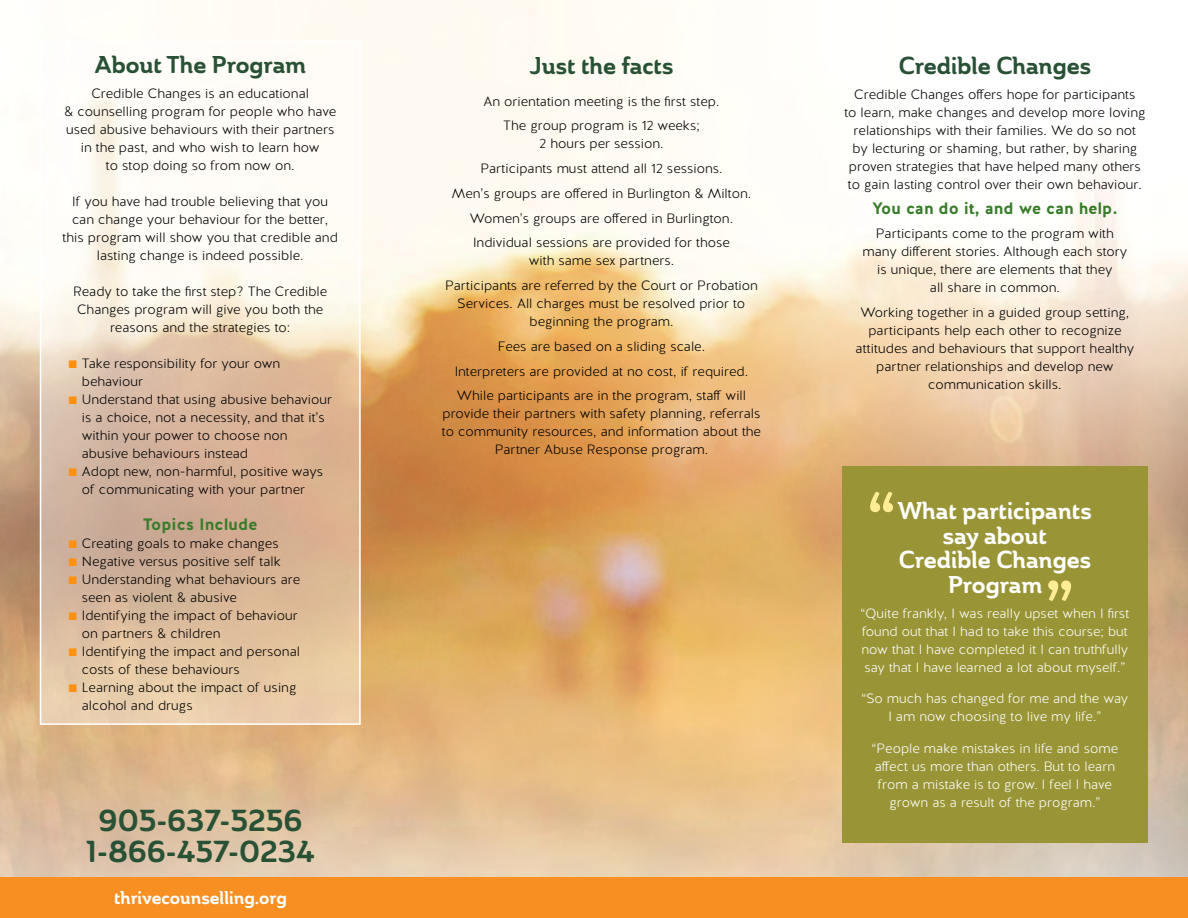
<style>
.page{position:relative;width:1188px;height:918px;background:#fff}
.page>*{position:absolute;margin:0;border:0;box-sizing:border-box;transform-origin:0 0}
.t1{font:30px/31.5px "Ainslie Nor Bol";color:#285135;text-align:center}
.t2{font:24px/24.8px "Ainslie Nor Bol";color:#fff;text-align:center}
.t3{font:24px "Ainslie Nor Bol";color:#285135}
.t4{font:18px "Ainslie Nor Bol";color:#fff}
.t5{font:700 16.5px "Halis R";color:#387c2b}
.t6{font:300 13.5px/18px "Halis R";color:#000;text-align:center}
.t7{font:300 13.5px/18px "Halis R";color:#fff;text-align:center}
</style>
<div class="page">
<img style="left:0;top:0;width:1188px;height:877px">
<div style="left:842px;top:466px;width:305px;height:376px;background:#999536"></div>
<svg style="left:1048px;top:581px;width:23px;height:20px"></svg>
<svg style="left:870px;top:492px;width:23px;height:20px"></svg>
<svg style="left:43px;top:44px;width:315px;height:678px"></svg>
<div style="left:40px;top:41px;width:321px;height:684px;border:2px solid #fff"></div>
<div style="left:0;top:877px;width:1188px;height:41px;background:#f78f22"></div>
<svg style="left:69px;top:360px;width:8px;height:8px"></svg>
<svg style="left:69px;top:396px;width:8px;height:8px"></svg>
<svg style="left:69px;top:468px;width:8px;height:8px"></svg>
<svg style="left:69px;top:540px;width:8px;height:8px"></svg>
<svg style="left:69px;top:558px;width:8px;height:8px"></svg>
<svg style="left:69px;top:576px;width:8px;height:8px"></svg>
<svg style="left:69px;top:612px;width:8px;height:8px"></svg>
<svg style="left:69px;top:648px;width:8px;height:8px"></svg>
<svg style="left:69px;top:684px;width:8px;height:8px"></svg>
<h2 class="t3" style="left:95px;top:48px;width:212px">About The Program</h2>
<p class="t6" style="left:64px;top:85px;width:273px">Credible Changes is an educational<br>&amp; counselling program for people who have used abusive behaviours with their partners in the past, and who wish to learn how<br>to stop doing so from now on.</p>
<p class="t6" style="left:63px;top:193px;width:277px">If you have had trouble believing that you can change your behaviour for the better, this program will show you that credible and lasting change is indeed possible.</p>
<p class="t6" style="left:73px;top:283px;width:256px">Ready to take the first step? The Credible<br>Changes program will give you both the reasons and the strategies to:</p>
<p class="t6" style="left:82px;top:355px;width:252px;text-align:left">Take responsibility for your own behaviour<br>Understand that using abusive behaviour is a choice, not a necessity, and that it’s within your power to choose non abusive behaviours instead<br>Adopt new, non-harmful, positive ways of communicating with your partner</p>
<p class="t5" style="left:143px;top:513px;width:116px">Topics Include</p>
<p class="t6" style="left:82px;top:535px;width:220px;text-align:left">Creating goals to make changes<br>Negative versus positive self talk<br>Understanding what behaviours are seen as violent &amp; abusive<br>Identifying the impact of behaviour on partners &amp; children<br>Identifying the impact and personal costs of these behaviours<br>Learning about the impact of using alcohol and drugs</p>
<h1 class="t1" style="left:86px;top:805px;width:230px">905-637-5256<br>1-866-457-0234</h1>
<h3 class="t4" style="left:114px;top:885px;width:174px">thrivecounselling.org</h3>
<h2 class="t3" style="left:530px;top:49px;width:145px">Just the facts</h2>
<p class="t6" style="left:484px;top:89px;width:237px;line-height:24.8px">An orientation meeting is the first step.<br>The group program is 12 weeks;</p>
<p class="t6" style="left:452px;top:132px;width:301px;line-height:24.8px">2 hours per session.<br>Participants must attend all 12 sessions.<br>Men’s groups are offered in Burlington &amp; Milton.<br>Women’s groups are offered in Burlington.<br>Individual sessions are provided for those</p>
<p class="t6" style="left:445px;top:249px;width:314px;line-height:24.8px">with same sex partners.<br>Participants are referred by the Court or Probation</p>
<p class="t6" style="left:458px;top:295px;width:289px">Services. All charges must be resolved prior to beginning the program.</p>
<p class="t6" style="left:455px;top:334px;width:295px;line-height:24.8px">Fees are based on a sliding scale.<br>Interpreters are provided at no cost, if required.<br>While participants are in the program, staff will</p>
<p class="t6" style="left:442px;top:405px;width:321px">provide their partners with safety planning, referrals to community resources, and information about the<br>Partner Abuse Response program.</p>
<h2 class="t3" style="left:899px;top:49px;width:194px">Credible Changes</h2>
<p class="t6" style="left:844px;top:86px;width:303px">Credible Changes offers hope for participants<br>to learn, make changes and develop more loving relationships with their families. We do so not by lecturing or shaming, but rather, by sharing proven strategies that have helped many others to gain lasting control over their own behaviour.</p>
<p class="t5" style="left:872px;top:197px;width:247px">You can do it, and we can help.</p>
<p class="t6" style="left:862px;top:225px;width:266px">Participants come to the program with many different stories. Although each story is unique, there are elements that they<br>all share in common.</p>
<p class="t6" style="left:856px;top:304px;width:280px">Working together in a guided group setting, participants help each other to recognize attitudes and behaviours that support healthy partner relationships and develop new communication skills.</p>
<h2 class="t2" style="left:898px;top:498px;width:195px">What participants say about<br>Credible Changes<br>Program</h2>
<p class="t7" style="left:861px;top:605px;width:270px;text-align:justify">“Quite frankly, I was really upset when I first found out that I had to take this course; but now that I have completed it I can truthfully say that I have learned a lot about myself.”</p>
<p class="t7" style="left:862px;top:690px;width:268px">“So much has changed for me and the way<br>I am now choosing to live my life.”</p>
<p class="t7" style="left:872px;top:740px;width:248px">“People make mistakes in life and some affect us more than others. But to learn from a mistake is to grow. I feel I have grown as a result of the program.”</p>
</div>
